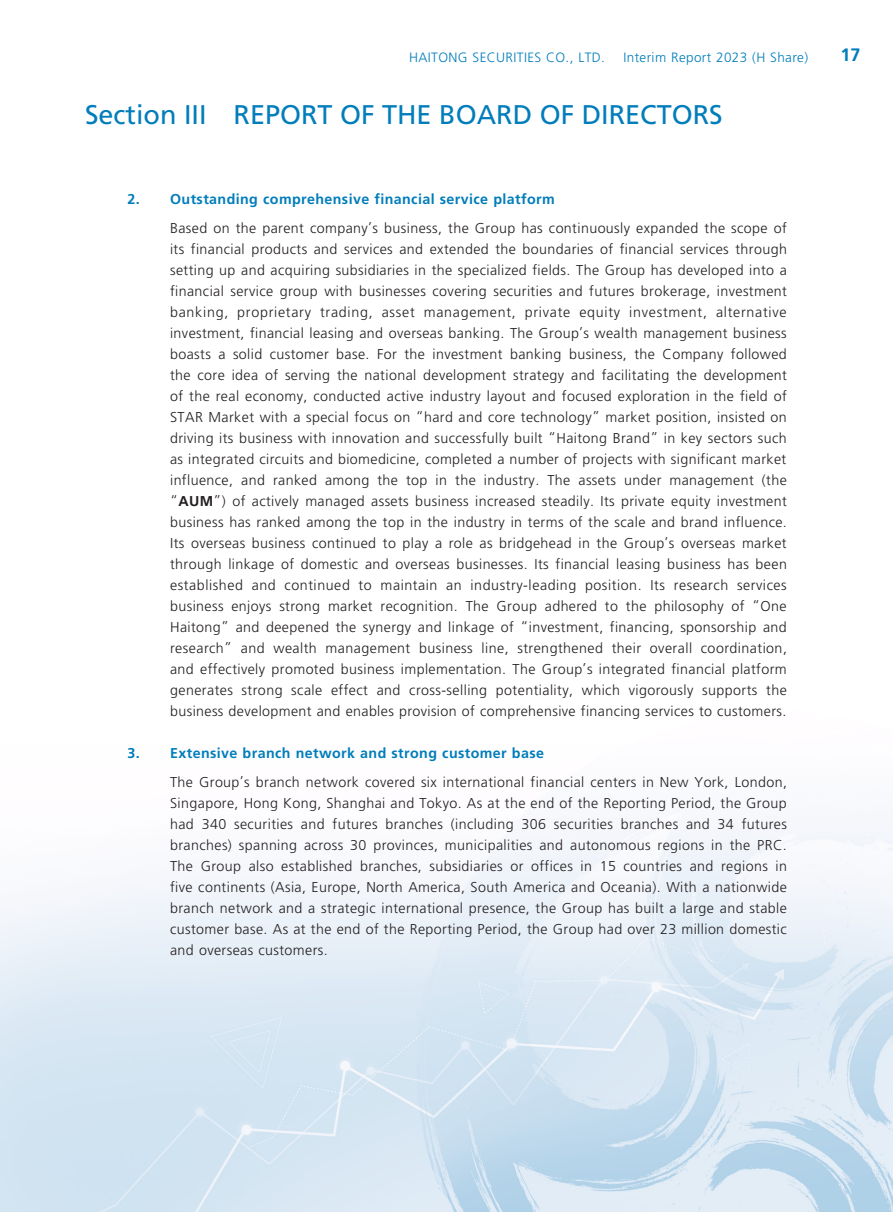
<style>
.page{position:relative;width:893px;height:1212px;background:#fff}
.page>*{position:absolute;margin:0;border:0;box-sizing:border-box;transform-origin:0 0}
.t1{font:27px "Frutiger LT Std";color:#007dbb}
.t2{font:700 18px "Frutiger LT Std";color:#007dbb}
.t3{font:300 14.25px/21px "Frutiger LT Std";letter-spacing:.025em;color:#231f20;text-align:justify}
.t4{font:700 14.25px "Frutiger LT Std";letter-spacing:.03em;color:#007dbb}
.t5{font:300 13.5px "Frutiger LT Std";letter-spacing:.03em;color:#007dbb}
.s1{font-weight:700}
</style>
<div class="page">
<img style="left:0;top:821px;width:893px;height:391px">
<p class="t5" style="left:409px;top:49px;width:197px">HAITONG SECURITIES CO., LTD.</p>
<p class="t5" style="left:623px;top:49px;width:186px">Interim Report 2023 (H Share)</p>
<p class="t2" style="left:840px;top:44px;width:22px">17</p>
<h1 class="t1" style="left:85px;top:99px;width:639px">Section III REPORT OF THE BOARD OF DIRECTORS</h1>
<p class="t4" style="left:128px;top:191px;width:429px">2. Outstanding comprehensive financial service platform</p>
<p class="t3" style="left:170px;top:218px;width:618px">Based on the parent company’s business, the Group has continuously expanded the scope of its financial products and services and extended the boundaries of financial services through setting up and acquiring subsidiaries in the specialized fields. The Group has developed into a financial service group with businesses covering securities and futures brokerage, investment banking, proprietary trading, asset management, private equity investment, alternative investment, financial leasing and overseas banking. The Group’s wealth management business boasts a solid customer base. For the investment banking business, the Company followed the core idea of serving the national development strategy and facilitating the development of the real economy, conducted active industry layout and focused exploration in the field of STAR Market with a special focus on “hard and core technology” market position, insisted on driving its business with innovation and successfully built “Haitong Brand” in key sectors such as integrated circuits and biomedicine, completed a number of projects with significant market influence, and ranked among the top in the industry. The assets under management (the “<span class="s1">AUM</span>”) of actively managed assets business increased steadily. Its private equity investment business has ranked among the top in the industry in terms of the scale and brand influence.<br>Its overseas business continued to play a role as bridgehead in the Group’s overseas market through linkage of domestic and overseas businesses. Its financial leasing business has been established and continued to maintain an industry-leading position. Its research services business enjoys strong market recognition. The Group adhered to the philosophy of “One Haitong” and deepened the synergy and linkage of “investment, financing, sponsorship and research” and wealth management business line, strengthened their overall coordination, and effectively promoted business implementation. The Group’s integrated financial platform generates strong scale effect and cross-selling potentiality, which vigorously supports the business development and enables provision of comprehensive financing services to customers.</p>
<p class="t4" style="left:128px;top:744px;width:418px">3. Extensive branch network and strong customer base</p>
<p class="t3" style="left:170px;top:771px;width:618px">The Group’s branch network covered six international financial centers in New York, London, Singapore, Hong Kong, Shanghai and Tokyo. As at the end of the Reporting Period, the Group had 340 securities and futures branches (including 306 securities branches and 34 futures branches) spanning across 30 provinces, municipalities and autonomous regions in the PRC.<br>The Group also established branches, subsidiaries or offices in 15 countries and regions in five continents (Asia, Europe, North America, South America and Oceania). With a nationwide branch network and a strategic international presence, the Group has built a large and stable customer base. As at the end of the Reporting Period, the Group had over 23 million domestic and overseas customers.</p>
</div>
